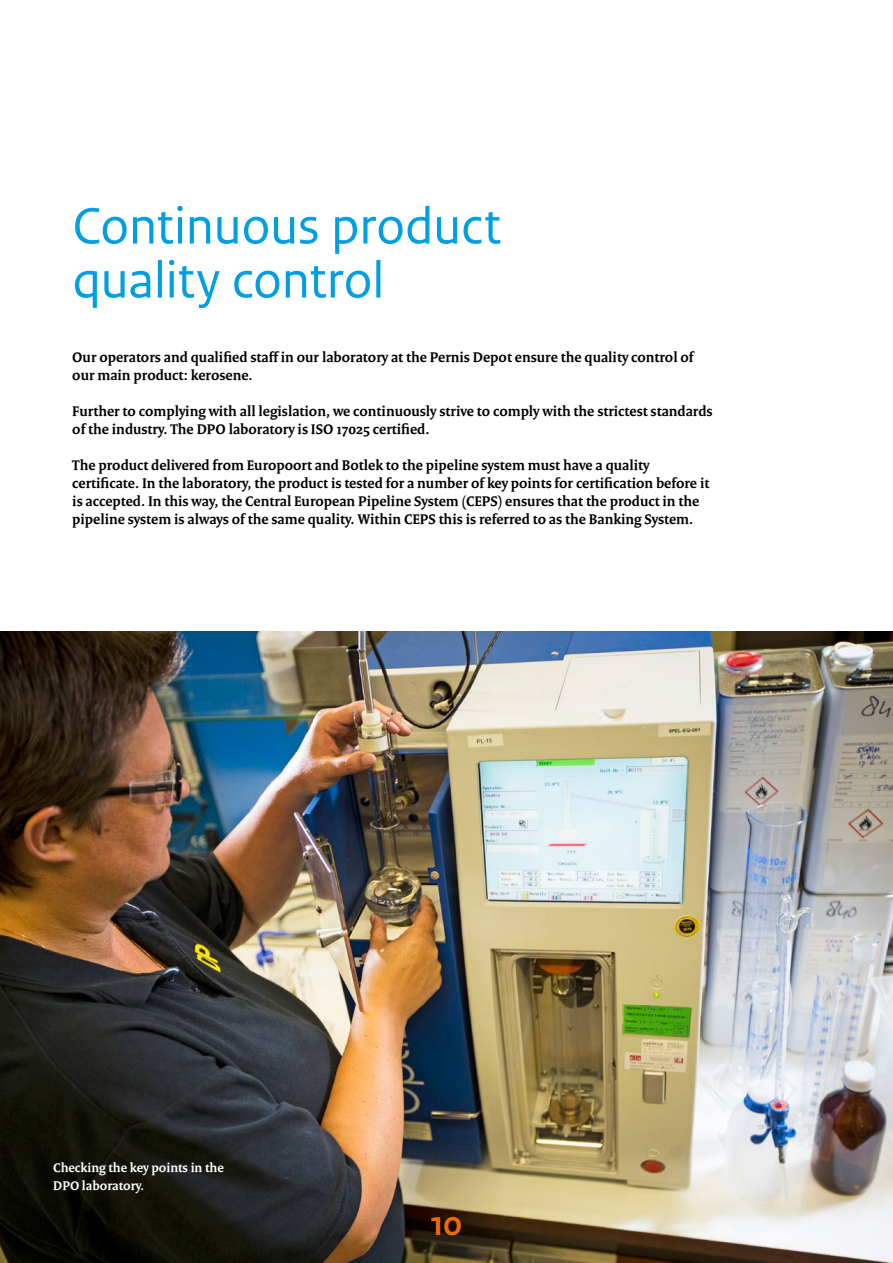
<style>
.page{position:relative;width:893px;height:1263px;background:#fff}
.page>*{position:absolute;margin:0;border:0;box-sizing:border-box;transform-origin:0 0}
.t1{font:54px/54px "Rijksoverheid Sans Text";letter-spacing:-.01em;color:#009fe3}
.t2{font:700 36px "Rijksoverheid Sans Heading";color:#ed6b06}
.t3{font:700 15px/18px "Rijksoverheid Serif";color:#000}
.t4{font:700 13.5px/18px "Rijksoverheid Serif";color:#fff}
</style>
<div class="page">
<img style="left:0;top:631px;width:893px;height:632px">
<h1 class="t1" style="left:72px;top:200px;width:431px">Continuous product quality control</h1>
<p class="t3" style="left:72px;top:348px;width:623px">Our operators and qualified staff in our laboratory at the Pernis Depot ensure the quality control of our main product: kerosene.</p>
<p class="t3" style="left:72px;top:402px;width:642px">Further to complying with all legislation, we continuously strive to comply with the strictest standards of the industry. The DPO laboratory is ISO 17025 certified.</p>
<p class="t3" style="left:72px;top:456px;width:639px">The product delivered from Europoort and Botlek to the pipeline system must have a quality certificate. In the laboratory, the product is tested for a number of key points for certification before it is accepted. In this way, the Central European Pipeline System (CEPS) ensures that the product in the pipeline system is always of the same quality. Within CEPS this is referred to as the Banking System.</p>
<p class="t4" style="left:53px;top:1158px;width:172px">Checking the key points in the<br>DPO laboratory.</p>
<h2 class="t2" style="left:431px;top:1203px;width:33px">10</h2>
</div>
